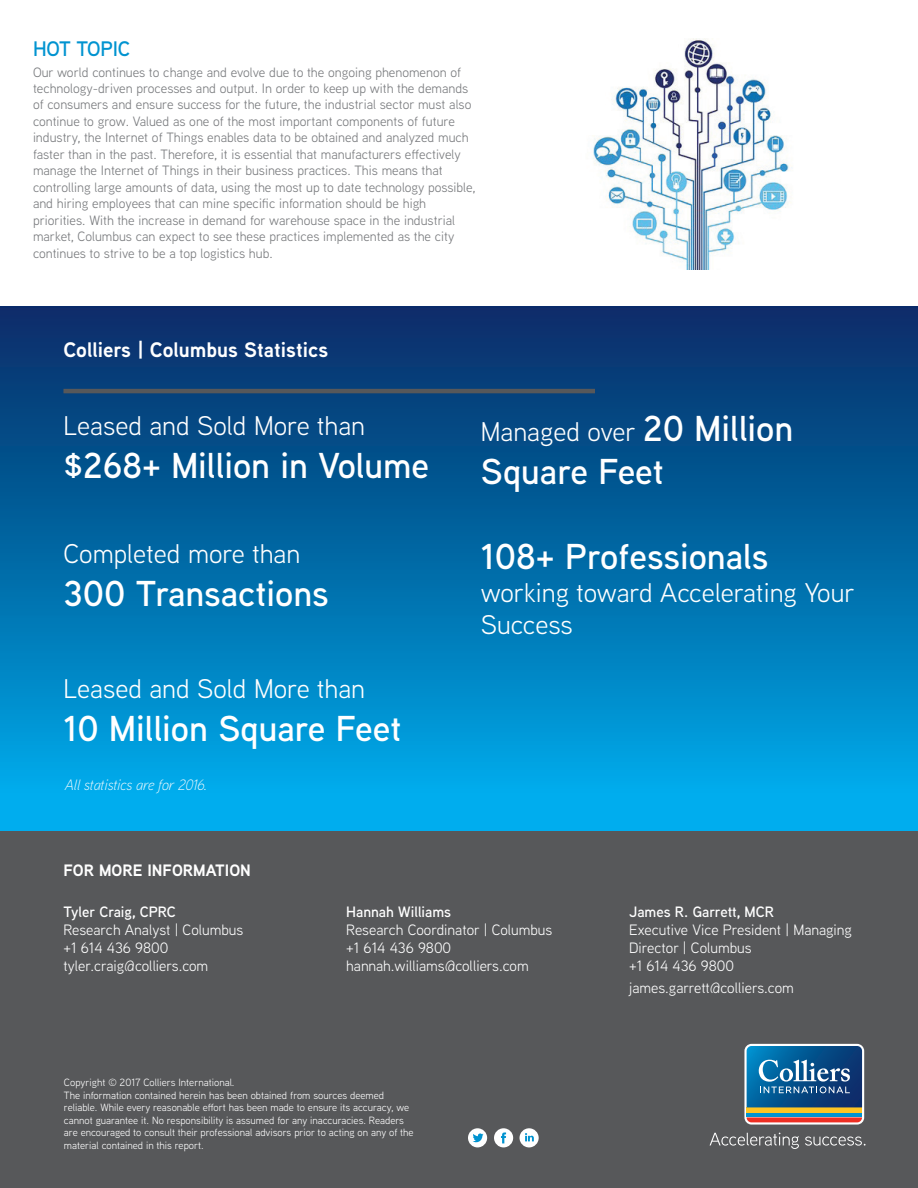
<style>
.page{position:relative;width:918px;height:1188px;background:#fff}
.page>*{position:absolute;margin:0;border:0;box-sizing:border-box;transform-origin:0 0}
.t1{font:600 36px "Aaux Next";color:#fff}
.t2{font:27px/32.4px "Aaux Next";color:#fff}
.t3{font:700 21px "Aaux Next";color:#fff}
.t4{font:600 21px "Aaux Next";letter-spacing:-.015em;color:#0093d0}
.t5{font:700 16.5px "Aaux Next";color:#fff}
.t6{font:15px/18px "Aaux Next";color:#fff}
.t7{font:600 15px "Aaux Next";color:#fff}
.t8{font:italic 300 15px "Aaux Next";color:#fff}
.t9{font:13.5px/16.5px "Aaux Next";color:#787a7d}
.t10{font:10.5px/12.6px "Aaux Next";color:#fff}
.s1{font-weight:600;font-size:36px}
</style>
<div class="page">
<div style="left:0;top:831px;width:918px;height:357px;background:#57585a"></div>
<div style="left:0;top:307px;width:918px;height:524px;background:linear-gradient(to bottom,#082a64,#00b1f1)"></div>
<svg style="left:710px;top:1133px;width:89px;height:16px"></svg>
<svg style="left:805px;top:1137px;width:61px;height:9px"></svg>
<svg style="left:744px;top:1044px;width:120px;height:81px"></svg>
<div style="left:494px;top:1128px;width:19px;height:19px;background:#fff;border-radius:50%"></div>
<svg style="left:501px;top:1132px;width:5px;height:11px"></svg>
<div style="left:520px;top:1128px;width:19px;height:19px;background:#fff;border-radius:50%"></div>
<svg style="left:525px;top:1133px;width:9px;height:8px"></svg>
<div style="left:468px;top:1128px;width:19px;height:19px;background:#fff;border-radius:50%"></div>
<svg style="left:473px;top:1133px;width:10px;height:10px"></svg>
<hr style="left:63px;top:389px;width:532px;height:4px;background:#57585a">
<img style="left:593px;top:38px;width:199px;height:231px">
<h3 class="t4" style="left:33px;top:34px;width:99px">HOT TOPIC</h3>
<p class="t9" style="left:33px;top:63px;width:444px">Our world continues to change and evolve due to the ongoing phenomenon of technology-driven processes and output. In order to keep up with the demands of consumers and ensure success for the future, the industrial sector must also continue to grow. Valued as one of the most important components of future industry, the Internet of Things enables data to be obtained and analyzed much faster than in the past. Therefore, it is essential that manufacturers effectively manage the Internet of Things in their business practices. This means that controlling large amounts of data, using the most up to date technology possible, and hiring employees that can mine specific information should be high priorities. With the increase in demand for warehouse space in the industrial market, Columbus can expect to see these practices implemented as the city continues to strive to be a top logistics hub.</p>
<h3 class="t3" style="left:63px;top:335px;width:266px">Colliers | Columbus Statistics</h3>
<h2 class="t2" style="left:63px;top:408px;width:303px">Leased and Sold More than</h2>
<h1 class="t1" style="left:63px;top:440px;width:367px">$268+ Million in Volume</h1>
<h2 class="t2" style="left:63px;top:537px;width:238px">Completed more than</h2>
<h1 class="t1" style="left:63px;top:569px;width:267px">300 Transactions</h1>
<h2 class="t2" style="left:63px;top:671px;width:303px">Leased and Sold More than</h2>
<h1 class="t1" style="left:63px;top:704px;width:339px">10 Million Square Feet</h1>
<p class="t8" style="left:65px;top:775px;width:143px">All statistics are for 2016.</p>
<p class="t5" style="left:63px;top:859px;width:189px">FOR MORE INFORMATION</p>
<h2 class="t2" style="left:481px;top:414px;width:314px">Managed over <span class="s1">20 Million</span></h2>
<h1 class="t1" style="left:481px;top:447px;width:185px">Square Feet</h1>
<h1 class="t1" style="left:481px;top:532px;width:289px">108+ Professionals</h1>
<h2 class="t2" style="left:481px;top:575px;width:375px">working toward Accelerating Your<br>Success</h2>
<p class="t7" style="left:63px;top:902px;width:114px">Tyler Craig, CPRC</p>
<p class="t6" style="left:63px;top:921px;width:181px">Research Analyst | Columbus +1 614 436 9800 tyler.craig@colliers.com</p>
<p class="t7" style="left:346px;top:902px;width:106px">Hannah Williams</p>
<p class="t6" style="left:346px;top:921px;width:208px">Research Coordinator | Columbus +1 614 436 9800 hannah.williams@colliers.com</p>
<p class="t10" style="left:64px;top:1076px;width:351px">Copyright © 2017 Colliers International.<br>The information contained herein has been obtained from sources deemed reliable. While every reasonable effort has been made to ensure its accuracy, we cannot guarantee it. No responsibility is assumed for any inaccuracies. Readers are encouraged to consult their professional advisors prior to acting on any of the material contained in this report.</p>
<p class="t7" style="left:629px;top:902px;width:146px">James R. Garrett, MCR</p>
<p class="t6" style="left:629px;top:921px;width:224px">Executive Vice President | Managing<br>Director | Columbus<br>+1 614 436 9800</p>
<p class="t6" style="left:629px;top:978px;width:166px">james.garrett@colliers.com</p>
</div>
